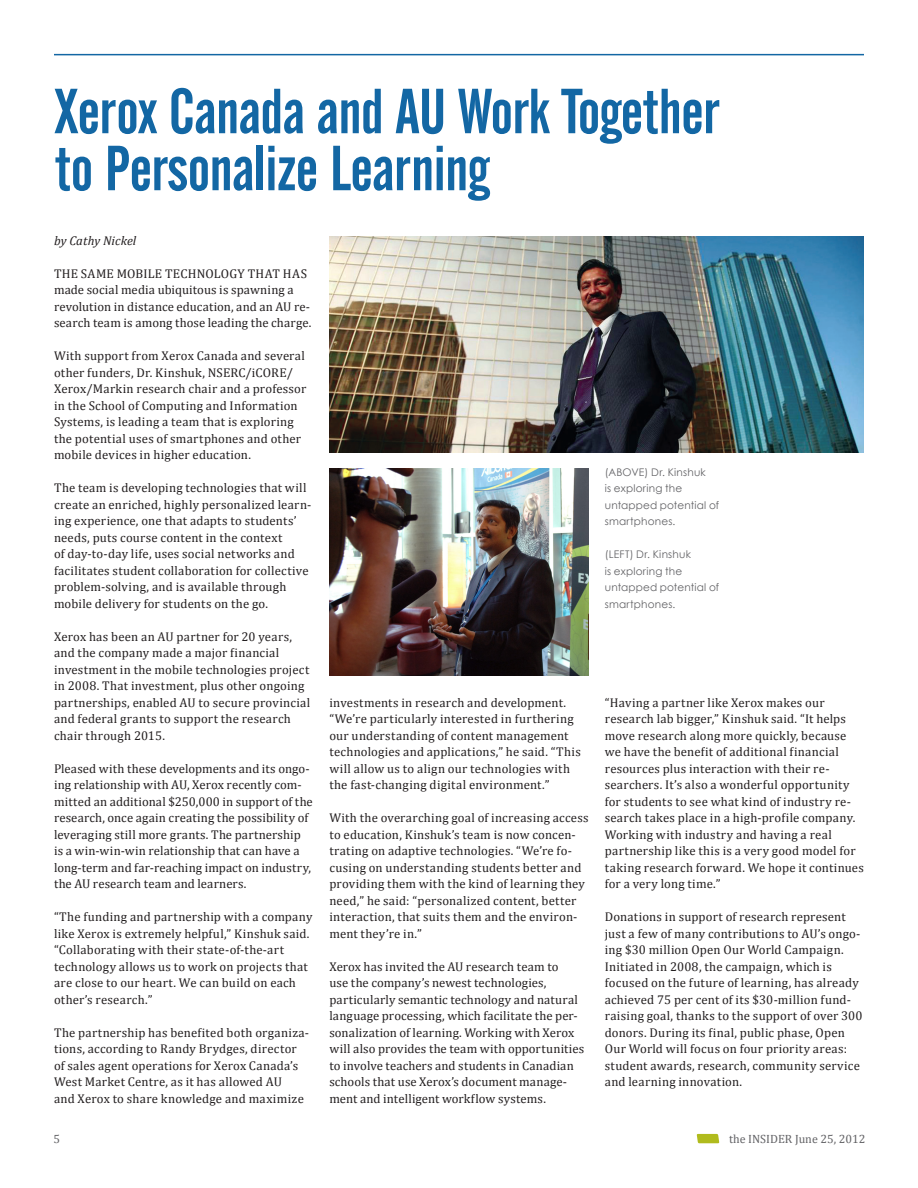
<style>
.page{position:relative;width:918px;height:1188px;background:#fff}
.page>*{position:absolute;margin:0;border:0;box-sizing:border-box;transform-origin:0 0}
.t1{font:63px/57px "Alternate Gothic No 2 BT";letter-spacing:-.01em;color:#1367a4}
.basic_copy{font:12.75px/16.5px "Cambria";letter-spacing:.015em;color:#231f20}
.basic_copy-2{font:italic 12.75px "Cambria";letter-spacing:.005em;color:#231f20}
.t2{font:12px "Cambria";color:#636366}
.byline{font:10.5px/16.5px "Century Gothic";letter-spacing:.015em;color:#636366}
</style>
<div class="page">
<svg style="left:697px;top:1134px;width:22px;height:9px"></svg>
<img style="left:329px;top:237px;width:535px;height:216px">
<img style="left:329px;top:469px;width:260px;height:206px">
<hr style="left:54px;top:54px;width:810px;height:1px;background:#1367a4">
<p class="t1" style="left:55px;top:84px;width:666px">Xerox Canada and AU Work Together to Personalize Learning</p>
<p class="basic_copy-2" style="left:54px;top:233px;width:84px">by Cathy Nickel</p>
<p class="basic_copy" style="left:54px;top:265px;width:259px">THE SAME MOBILE TECHNOLOGY THAT HAS made social media ubiquitous is spawning a revolution in distance education, and an AU re&shy;search team is among those leading the charge.</p>
<p class="basic_copy" style="left:54px;top:348px;width:254px">With support from Xerox Canada and several other funders, Dr. Kinshuk, NSERC/iCORE/ Xerox/Markin research chair and a professor in the School of Computing and Information Systems, is leading a team that is exploring the potential uses of smartphones and other mobile devices in higher education.</p>
<p class="basic_copy" style="left:54px;top:480px;width:259px">The team is developing technologies that will create an enriched, highly personalized learn&shy;ing experience, one that adapts to students’ needs, puts course content in the context<br>of day-to-day life, uses social networks and facilitates student collaboration for collective problem-solving, and is available through mobile delivery for students on the go.</p>
<p class="basic_copy" style="left:54px;top:628px;width:258px">Xerox has been an AU partner for 20 years, and the company made a major financial investment in the mobile technologies project in 2008. That investment, plus other ongoing partnerships, enabled AU to secure provincial and federal grants to support the research chair through 2015.</p>
<p class="basic_copy" style="left:54px;top:760px;width:260px">Pleased with these developments and its ongo&shy;ing relationship with AU, Xerox recently com&shy;mitted an additional $250,000 in support of the research, once again creating the possibility of leveraging still more grants. The partnership is a win-win-win relationship that can have a long-term and far-reaching impact on industry, the AU research team and learners.</p>
<p class="basic_copy" style="left:54px;top:909px;width:260px">“The funding and partnership with a company like Xerox is extremely helpful,” Kinshuk said. “Collaborating with their state-of-the-art technology allows us to work on projects that are close to our heart. We can build on each other’s research.”</p>
<p class="basic_copy" style="left:54px;top:1024px;width:257px">The partnership has benefited both organiza&shy;tions, according to Randy Brydges, director of sales agent operations for Xerox Canada’s West Market Centre, as it has allowed AU<br>and Xerox to share knowledge and maximize</p>
<p class="byline" style="left:605px;top:464px;width:116px">(ABOVE) Dr. Kinshuk<br>is exploring the untapped potential of smartphones.</p>
<p class="byline" style="left:605px;top:546px;width:116px">(LEFT) Dr. Kinshuk<br>is exploring the untapped potential of smartphones.</p>
<p class="basic_copy" style="left:605px;top:694px;width:261px">“Having a partner like Xerox makes our research lab bigger,” Kinshuk said. “It helps move research along more quickly, because we have the benefit of additional financial resources plus interaction with their re&shy;searchers. It’s also a wonderful opportunity for students to see what kind of industry re&shy;search takes place in a high-profile company.<br>Working with industry and having a real partnership like this is a very good model for taking research forward. We hope it continues for a very long time.”</p>
<p class="basic_copy" style="left:605px;top:909px;width:259px">Donations in support of research represent just a few of many contributions to AU’s ongo&shy;ing $30 million Open Our World Campaign.<br>Initiated in 2008, the campaign, which is focused on the future of learning, has already achieved 75 per cent of its $30-million fund&shy;raising goal, thanks to the support of over 300 donors. During its final, public phase, Open Our World will focus on four priority areas: student awards, research, community service and learning innovation.</p>
<p class="basic_copy" style="left:329px;top:694px;width:253px">investments in research and development. “We’re particularly interested in furthering our understanding of content management technologies and applications,” he said. “This will allow us to align our technologies with the fast-changing digital environment.”</p>
<p class="basic_copy" style="left:329px;top:810px;width:261px">With the overarching goal of increasing access to education, Kinshuk’s team is now concen&shy;trating on adaptive technologies. “We’re fo&shy;cusing on understanding students better and providing them with the kind of learning they need,” he said: “personalized content, better interaction, that suits them and the environ&shy;ment they’re in.”</p>
<p class="basic_copy" style="left:329px;top:958px;width:256px">Xerox has invited the AU research team to<br>use the company’s newest technologies, particularly semantic technology and natural language processing, which facilitate the per&shy;sonalization of learning. Working with Xerox will also provides the team with opportunities to involve teachers and students in Canadian schools that use Xerox’s document manage&shy;ment and intelligent workflow systems.</p>
<p class="t2" style="left:53px;top:1132px;width:8px">5</p>
<p class="t2" style="left:729px;top:1132px;width:138px">the INSIDER June 25, 2012</p>
</div>
